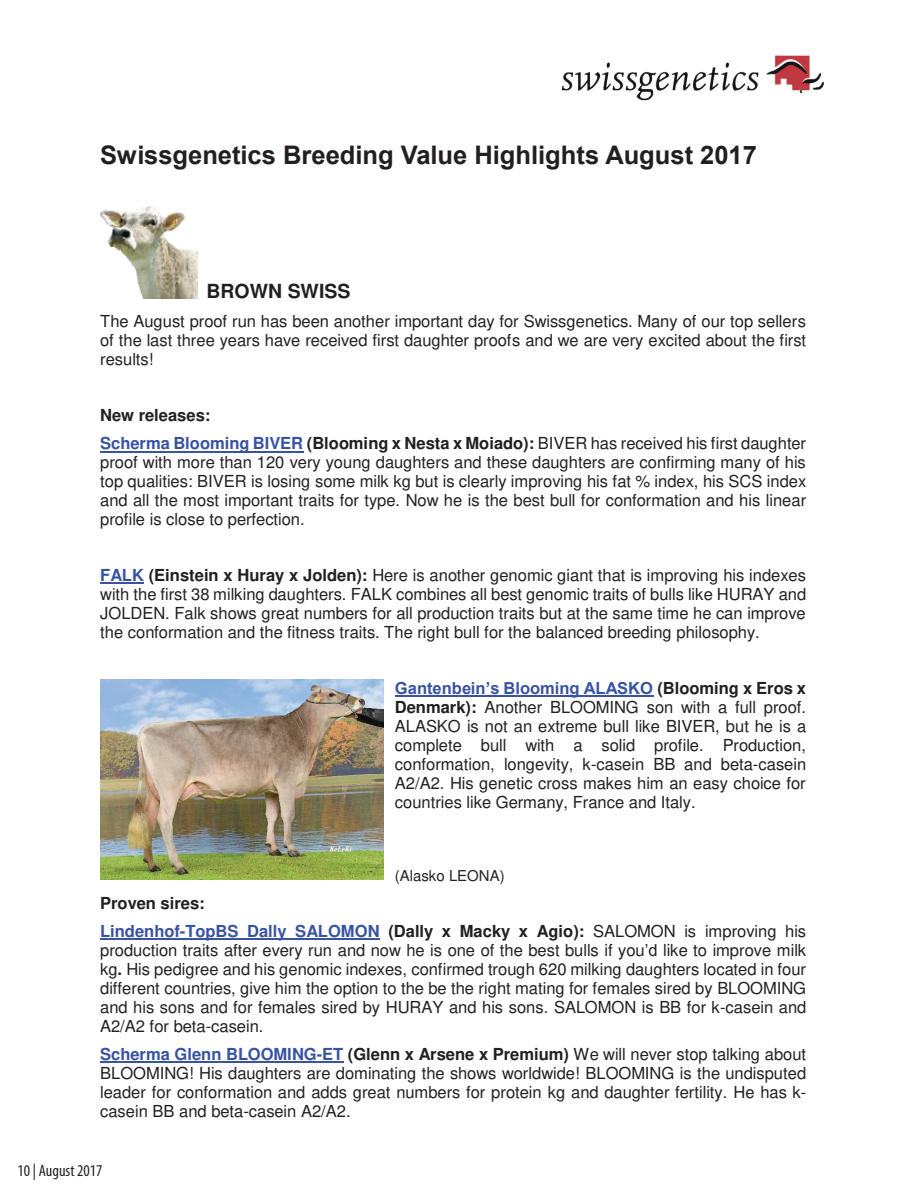
<style>
.page{position:relative;width:918px;height:1188px;background:#fff}
.page>*{position:absolute;margin:0;border:0;box-sizing:border-box;transform-origin:0 0}
.t1{font:700 25.5px "Arial";color:#231f20}
.t2{font:700 19.5px "Helvetica";color:#231f20}
.t3{font:16.5px/19px "Helvetica";color:#231f20;text-align:justify}
.t4{font:700 16.5px/28px "Helvetica";color:#231f20}
.t5{font:700 16.5px "Arial";color:#3853a3}
.t6{font:15px "Helvetica";color:#231f20}
.s1{color:#3853a3}
.s2{font-weight:400}
.s3{font-weight:700;color:#3853a3}
.s4{font-weight:700}
.s5{font-family:"Helvetica";color:#231f20}
.s6{font-family:"Arial"}
</style>
<div class="page">
<img style="left:561px;top:55px;width:263px;height:46px">
<hr style="left:100px;top:451px;width:203px;height:2px;background:#3853a3">
<hr style="left:100px;top:583px;width:44px;height:1px;background:#3853a3">
<hr style="left:395px;top:695px;width:258px;height:2px;background:#3853a3">
<hr style="left:100px;top:938px;width:280px;height:2px;background:#3853a3">
<hr style="left:100px;top:1061px;width:243px;height:2px;background:#3853a3">
<img style="left:100px;top:206px;width:98px;height:93px">
<img style="left:100px;top:679px;width:283px;height:200px">
<h1 class="t1" style="left:100px;top:138px;width:658px">Swissgenetics Breeding Value Highlights August 2017</h1>
<p class="t2" style="left:207px;top:284px;width:145px">BROWN SWISS</p>
<p class="t3" style="left:100px;top:313px;width:708px">The August proof run has been another important day for Swissgenetics. Many of our top sellers of the last three years have received first daughter proofs and we are very excited about the first results!</p>
<p class="t4" style="left:100px;top:403px;width:707px">New releases:<br><span class="s1">Scherma Blooming BIVER</span> (Blooming x Nesta x Moiado): <span class="s2">BIVER has received his first daughter</span></p>
<p class="t3" style="left:100px;top:454px;width:708px">proof with more than 120 very young daughters and these daughters are confirming many of his top qualities: BIVER is losing some milk kg but is clearly improving his fat % index, his SCS index and all the most important traits for type. Now he is the best bull for conformation and his linear profile is close to perfection.</p>
<p class="t3" style="left:100px;top:567px;width:708px"><span class="s3">FALK</span> <span class="s4">(Einstein x Huray x Jolden):</span> Here is another genomic giant that is improving his indexes with the first 38 milking daughters. FALK combines all best genomic traits of bulls like HURAY and JOLDEN. Falk shows great numbers for all production traits but at the same time he can improve the conformation and the fitness traits. The right bull for the balanced breeding philosophy.</p>
<p class="t5" style="left:395px;top:677px;width:413px">Gantenbein’s Blooming ALASKO <span class="s5">(Blooming x Eros x</span></p>
<p class="t3" style="left:395px;top:699px;width:413px"><span class="s4">Denmark):</span> Another BLOOMING son with a full proof.<br>ALASKO is not an extreme bull like BIVER, but he is a complete bull with a solid profile. Production, conformation, longevity, k-casein BB and beta-casein A2/A2. His genetic cross makes him an easy choice for countries like Germany, France and Italy.</p>
<p class="t6" style="left:395px;top:870px;width:111px">(Alasko LEONA)</p>
<p class="t4" style="left:100px;top:890px;width:708px">Proven sires:<br><span class="s1">Lindenhof-TopBS Dally SALOMON</span> (Dally x Macky x Agio): <span class="s2">SALOMON is improving his</span></p>
<p class="t3" style="left:100px;top:942px;width:708px">production traits after every run and now he is one of the best bulls if you<span class="s6">’d</span> like to improve milk kg<span class="s4">.</span> His pedigree and his genomic indexes, confirmed trough 620 milking daughters located in four different countries, give him the option to the be the right mating for females sired by BLOOMING and his sons and for females sired by HURAY and his sons. SALOMON is BB for k-casein and A2/A2 for beta-casein.</p>
<p class="t3" style="left:100px;top:1046px;width:708px"><span class="s3">Scherma Glenn BLOOMING-ET</span> <span class="s4">(Glenn x Arsene x Premium)</span> We will never stop talking about BLOOMING! His daughters are dominating the shows worldwide! BLOOMING is the undisputed leader for conformation and adds great numbers for protein kg and daughter fertility. He has k&shy;casein BB and beta-casein A2/A2.</p>
</div>
